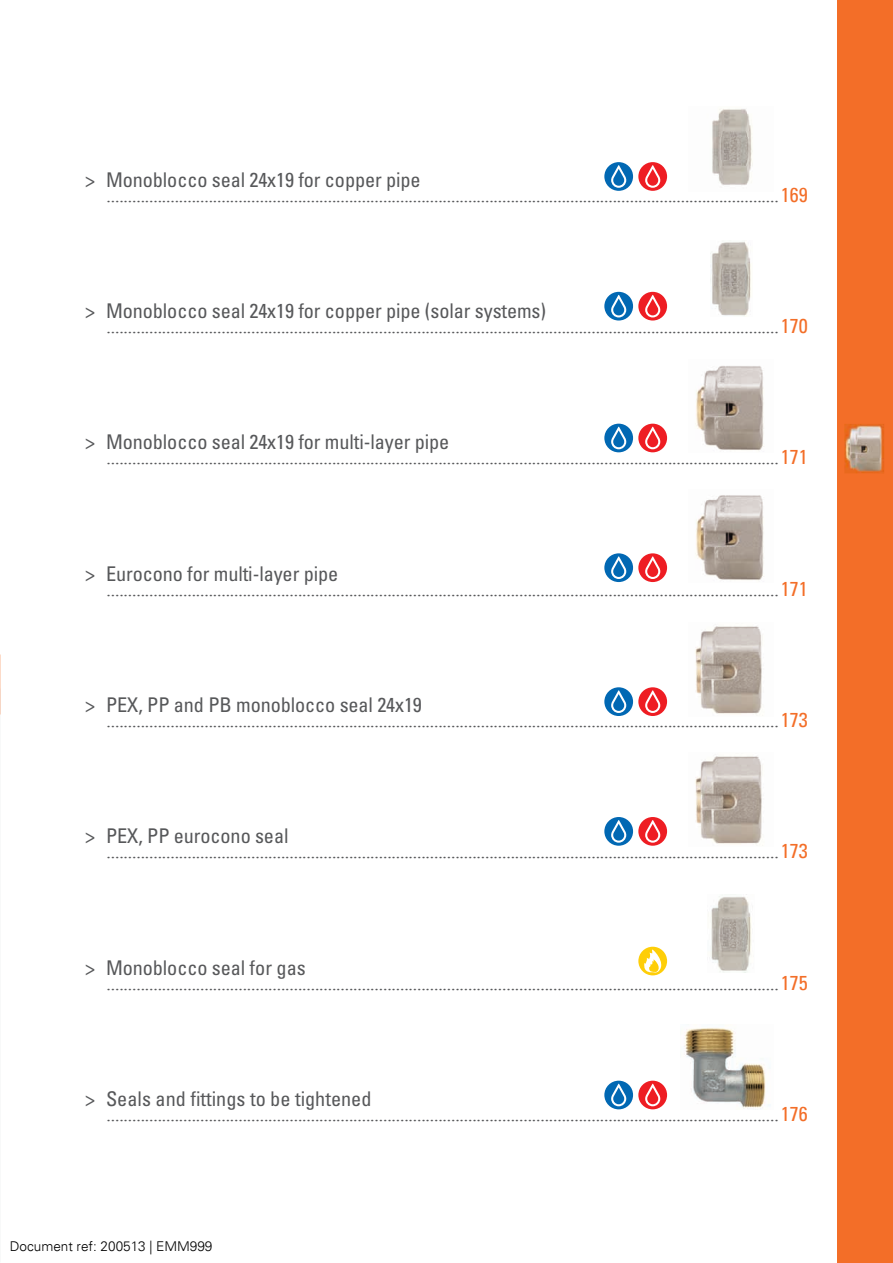
<style>
.page{position:relative;width:893px;height:1263px;background:#fff}
.page>*{position:absolute;margin:0;border:0;box-sizing:border-box;transform-origin:0 0}
.t1{font:20.25px "Times New Roman";color:#57585a}
.t2{font:condensed 20.25px "Univers";letter-spacing:-.005em;color:#57585a}
.t3{font:300 13.5px "Univers";color:#000}
.s1{font-family:"Univers";font-stretch:condensed;color:#f36e28}
</style>
<div class="page">
<div style="left:838px;top:0;width:55px;height:1263px;background:#f36e28"></div>
<img style="left:844px;top:424px;width:40px;height:49px">
<img style="left:712px;top:109px;width:41px;height:76px">
<img style="left:710px;top:241px;width:41px;height:75px">
<img style="left:696px;top:365px;width:68px;height:86px">
<img style="left:696px;top:495px;width:68px;height:86px">
<img style="left:695px;top:626px;width:68px;height:90px">
<img style="left:695px;top:756px;width:68px;height:90px">
<img style="left:684px;top:1028px;width:86px;height:82px">
<img style="left:711px;top:894px;width:42px;height:79px">
<svg style="left:638px;top:947px;width:29px;height:28px"></svg>
<svg style="left:642px;top:947px;width:25px;height:27px"></svg>
<div style="left:604px;top:1081px;width:29px;height:28px;background:#0168b3;border-radius:50%"></div>
<svg style="left:611px;top:1084px;width:15px;height:22px"></svg>
<div style="left:604px;top:817px;width:29px;height:29px;background:#0168b3;border-radius:50%"></div>
<svg style="left:611px;top:820px;width:15px;height:23px"></svg>
<div style="left:604px;top:687px;width:29px;height:29px;background:#0168b3;border-radius:50%"></div>
<svg style="left:611px;top:690px;width:15px;height:23px"></svg>
<div style="left:604px;top:553px;width:29px;height:29px;background:#0168b3;border-radius:50%"></div>
<svg style="left:611px;top:556px;width:15px;height:23px"></svg>
<div style="left:604px;top:424px;width:29px;height:28px;background:#0168b3;border-radius:50%"></div>
<svg style="left:611px;top:427px;width:15px;height:22px"></svg>
<div style="left:604px;top:292px;width:29px;height:28px;background:#0168b3;border-radius:50%"></div>
<svg style="left:611px;top:295px;width:15px;height:22px"></svg>
<div style="left:604px;top:162px;width:29px;height:29px;background:#0168b3;border-radius:50%"></div>
<svg style="left:611px;top:165px;width:15px;height:23px"></svg>
<div style="left:638px;top:1081px;width:29px;height:28px;background:#ee1d23;border-radius:50%"></div>
<svg style="left:645px;top:1084px;width:15px;height:22px"></svg>
<div style="left:638px;top:817px;width:29px;height:29px;background:#ee1d23;border-radius:50%"></div>
<svg style="left:645px;top:820px;width:15px;height:23px"></svg>
<div style="left:638px;top:687px;width:29px;height:29px;background:#ee1d23;border-radius:50%"></div>
<svg style="left:645px;top:690px;width:15px;height:23px"></svg>
<div style="left:638px;top:553px;width:29px;height:29px;background:#ee1d23;border-radius:50%"></div>
<svg style="left:645px;top:556px;width:15px;height:23px"></svg>
<div style="left:638px;top:424px;width:29px;height:28px;background:#ee1d23;border-radius:50%"></div>
<svg style="left:645px;top:427px;width:15px;height:22px"></svg>
<div style="left:638px;top:292px;width:29px;height:28px;background:#ee1d23;border-radius:50%"></div>
<svg style="left:645px;top:295px;width:15px;height:22px"></svg>
<div style="left:638px;top:162px;width:29px;height:29px;background:#ee1d23;border-radius:50%"></div>
<svg style="left:645px;top:165px;width:15px;height:23px"></svg>
<p class="t2" style="left:85px;top:167px;width:337px">&gt; Monoblocco seal 24x19 for copper pipe</p>
<p class="t1" style="left:106px;top:181px;width:703px">..............................................................................................................................................................<span class="s1">169</span></p>
<p class="t2" style="left:85px;top:298px;width:463px">&gt; Monoblocco seal 24x19 for copper pipe (solar systems)</p>
<p class="t1" style="left:106px;top:313px;width:703px">..............................................................................................................................................................<span class="s1">170</span></p>
<p class="t2" style="left:85px;top:429px;width:366px">&gt; Monoblocco seal 24x19 for multi-layer pipe</p>
<p class="t1" style="left:106px;top:444px;width:703px">..............................................................................................................................................................<span class="s1">171</span></p>
<p class="t2" style="left:85px;top:561px;width:255px">&gt; Eurocono for multi-layer pipe</p>
<p class="t1" style="left:106px;top:575px;width:703px">..............................................................................................................................................................<span class="s1">171</span></p>
<p class="t2" style="left:85px;top:692px;width:338px">&gt; PEX, PP and PB monoblocco seal 24x19</p>
<p class="t1" style="left:106px;top:706px;width:703px">..............................................................................................................................................................<span class="s1">173</span></p>
<p class="t2" style="left:85px;top:823px;width:205px">&gt; PEX, PP eurocono seal</p>
<p class="t1" style="left:106px;top:838px;width:703px">..............................................................................................................................................................<span class="s1">173</span></p>
<p class="t2" style="left:85px;top:954px;width:222px">&gt; Monoblocco seal for gas</p>
<p class="t1" style="left:106px;top:969px;width:703px">..............................................................................................................................................................<span class="s1">175</span></p>
<p class="t2" style="left:85px;top:1086px;width:288px">&gt; Seals and fittings to be tightened</p>
<p class="t1" style="left:106px;top:1100px;width:703px">..............................................................................................................................................................<span class="s1">176</span></p>
<p class="t3" style="left:10px;top:1238px;width:204px">Document ref: 200513 | EMM999</p>
</div>
